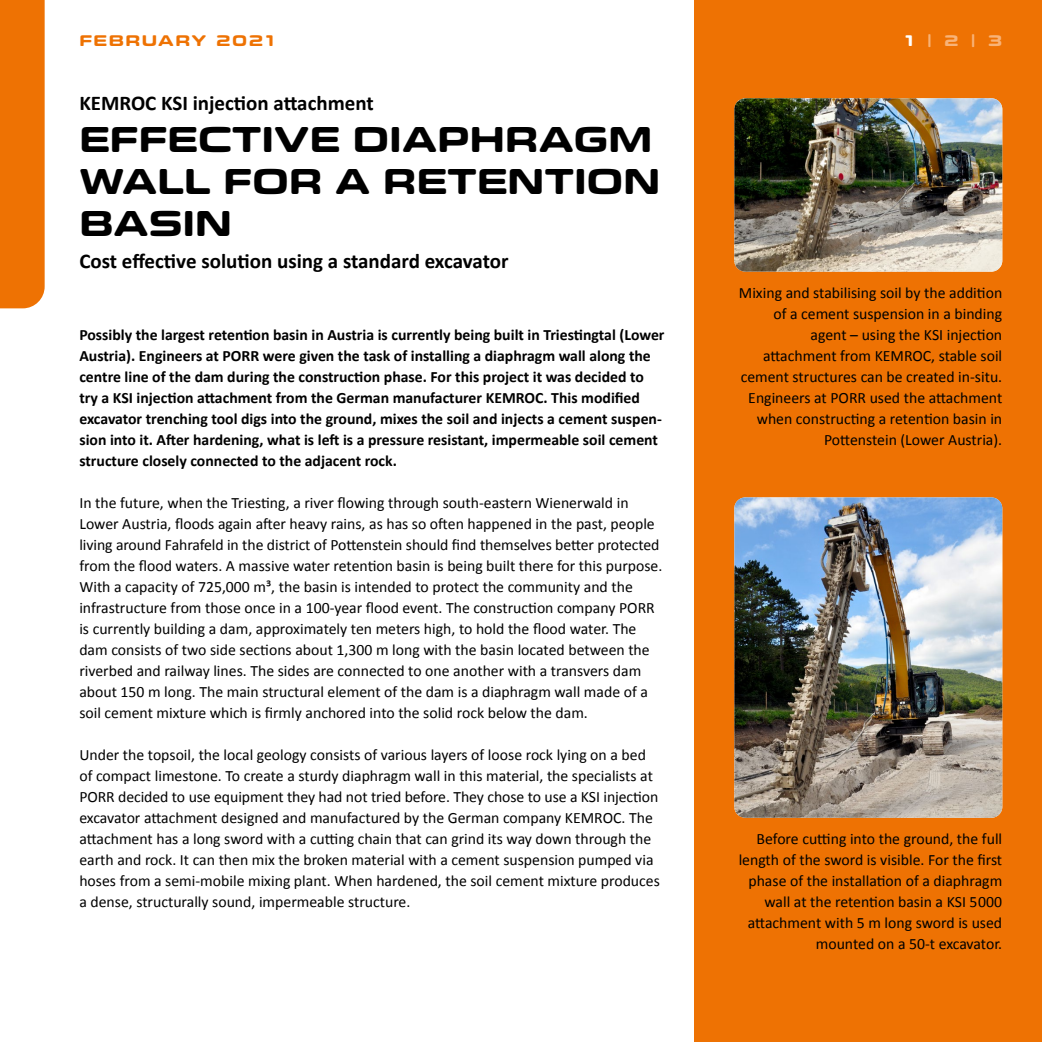
<style>
.page{position:relative;width:1042px;height:1042px;background:#fff}
.page>*{position:absolute;margin:0;border:0;box-sizing:border-box;transform-origin:0 0}
.t1{font:700 36.75px/42px "Eurostile Candy LT Pro";letter-spacing:.01em;color:#000;scale:.96 1}
.t2{font:700 21px "Calibri";color:#000}
.t3{font:15.75px/21px "Calibri";color:#000}
.t4{font:700 15.75px/21px "Calibri";color:#000}
.t5{font:700 15.75px "Eurostile Candy LT Pro";letter-spacing:.1em;color:#ee7203}
.t6{font:700 15.75px "Eurostile Candy LT Pro";color:#f8b378}
.s1{color:#fff}
</style>
<div class="page">
<div style="left:694px;top:0;width:348px;height:1042px;background:#ee7203"></div>
<div style="left:0;top:0;width:45px;height:308px;background:#ee7203"></div>
<img style="left:734px;top:98px;width:268px;height:174px">
<img style="left:734px;top:497px;width:268px;height:321px">
<p class="t5" style="left:79px;top:32px;width:198px">FEBRUARY 2021</p>
<h2 class="t2" style="left:79px;top:90px;width:296px">KEMROC KSI injection attachment</h2>
<h1 class="t1" style="left:79px;top:119px;width:606px">EFFECTIVE DIAPHRAGM<br>WALL FOR A RETENTION<br>BASIN</h1>
<h2 class="t2" style="left:79px;top:248px;width:431px">Cost effective solution using a standard excavator</h2>
<p class="t4" style="left:79px;top:323px;width:587px">Possibly the largest retention basin in Austria is currently being built in Triestingtal (Lower Austria). Engineers at PORR were given the task of installing a diaphragm wall along the centre line of the dam during the construction phase. For this project it was decided to try a KSI injection attachment from the German manufacturer KEMROC. This modified excavator trenching tool digs into the ground, mixes the soil and injects a cement suspen&shy;sion into it. After hardening, what is left is a pressure resistant, impermeable soil cement structure closely connected to the adjacent rock.</p>
<p class="t3" style="left:79px;top:491px;width:584px">In the future, when the Triesting, a river flowing through south-eastern Wienerwald in Lower Austria, floods again after heavy rains, as has so often happened in the past, people living around Fahrafeld in the district of Pottenstein should find themselves better protected from the flood waters. A massive water retention basin is being built there for this purpose.<br>With a capacity of 725,000 m³, the basin is intended to protect the community and the infrastructure from those once in a 100-year flood event. The construction company PORR is currently building a dam, approximately ten meters high, to hold the flood water. The dam consists of two side sections about 1,300 m long with the basin located between the riverbed and railway lines. The sides are connected to one another with a transvers dam about 150 m long. The main structural element of the dam is a diaphragm wall made of a soil cement mixture which is firmly anchored into the solid rock below the dam.</p>
<p class="t3" style="left:79px;top:743px;width:582px">Under the topsoil, the local geology consists of various layers of loose rock lying on a bed of compact limestone. To create a sturdy diaphragm wall in this material, the specialists at PORR decided to use equipment they had not tried before. They chose to use a KSI injection excavator attachment designed and manufactured by the German company KEMROC. The attachment has a long sword with a cutting chain that can grind its way down through the earth and rock. It can then mix the broken material with a cement suspension pumped via hoses from a semi-mobile mixing plant. When hardened, the soil cement mixture produces a dense, structurally sound, impermeable structure.</p>
<p class="t6" style="left:904px;top:32px;width:100px"><span class="s1">1</span> |2|3</p>
<p class="t3" style="left:739px;top:281px;width:265px;text-align:right">Mixing and stabilising soil by the addition of a cement suspension in a binding agent – using the KSI injection attachment from KEMROC, stable soil cement structures can be created in-situ.<br>Engineers at PORR used the attachment when constructing a retention basin in Pottenstein (Lower Austria).</p>
<p class="t3" style="left:739px;top:827px;width:265px;text-align:right">Before cutting into the ground, the full length of the sword is visible. For the first phase of the installation of a diaphragm wall at the retention basin a KSI 5000 attachment with 5 m long sword is used mounted on a 50-t excavator.</p>
</div>
